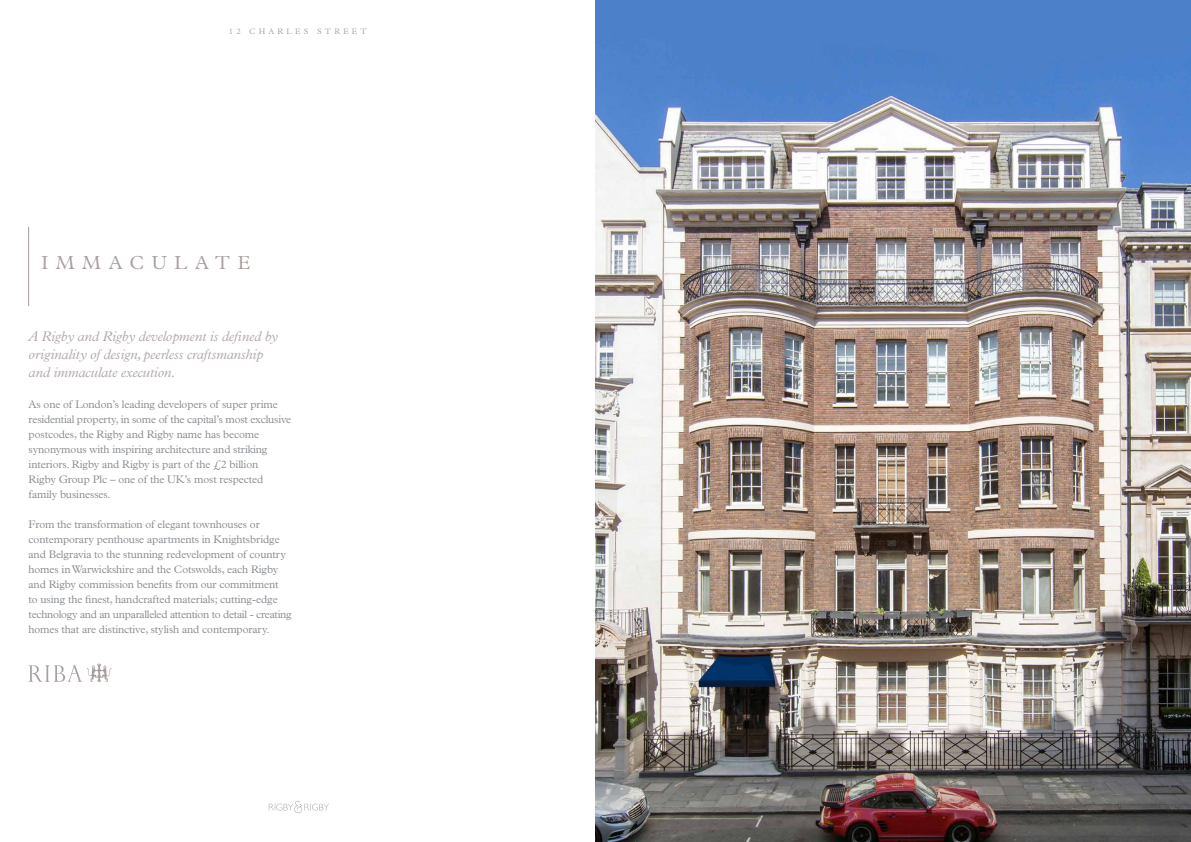
<style>
.page{position:relative;width:1191px;height:842px;background:#fff}
.page>*{position:absolute;margin:0;border:0;box-sizing:border-box;transform-origin:0 0}
.t1{font:300 19px "Plantin";letter-spacing:.4em;color:#a79f9d}
.t2{font:italic 300 14px/18px "Plantin";letter-spacing:-.01em;color:#afa7a5}
.t3{font:300 11px/15px "Plantin";letter-spacing:-.01em;color:#868a8e}
.t4{font:300 8px "Plantin";letter-spacing:.4em;color:#a79f9d}
</style>
<div class="page">
<img style="left:595px;top:0;width:596px;height:842px">
<hr style="left:28px;top:227px;width:1px;height:79px;background:#a79f9d">
<svg style="left:269px;top:801px;width:60px;height:12px"></svg>
<svg style="left:28px;top:663px;width:83px;height:19px"></svg>
<p class="t4" style="left:229px;top:27px;width:139px">12 CHARLES STREET</p>
<h1 class="t1" style="left:41px;top:252px;width:210px">IMMACULATE</h1>
<p class="t2" style="left:29px;top:328px;width:251px">A Rigby and Rigby development is defined by originality of design, peerless craftsmanship and immaculate execution.</p>
<p class="t3" style="left:29px;top:397px;width:264px">As one of London’s leading developers of super prime residential property, in some of the capital’s most exclusive postcodes, the Rigby and Rigby name has become synonymous with inspiring architecture and striking interiors. Rigby and Rigby is part of the £2 billion<br>Rigby Group Plc – one of the UK’s most respected family businesses.</p>
<p class="t3" style="left:29px;top:517px;width:265px">From the transformation of elegant townhouses or contemporary penthouse apartments in Knightsbridge and Belgravia to the stunning redevelopment of country homes in Warwickshire and the Cotswolds, each Rigby and Rigby commission benefits from our commitment<br>to using the finest, handcrafted materials; cutting-edge technology and an unparalleled attention to detail - creating homes that are distinctive, stylish and contemporary.</p>
</div>
